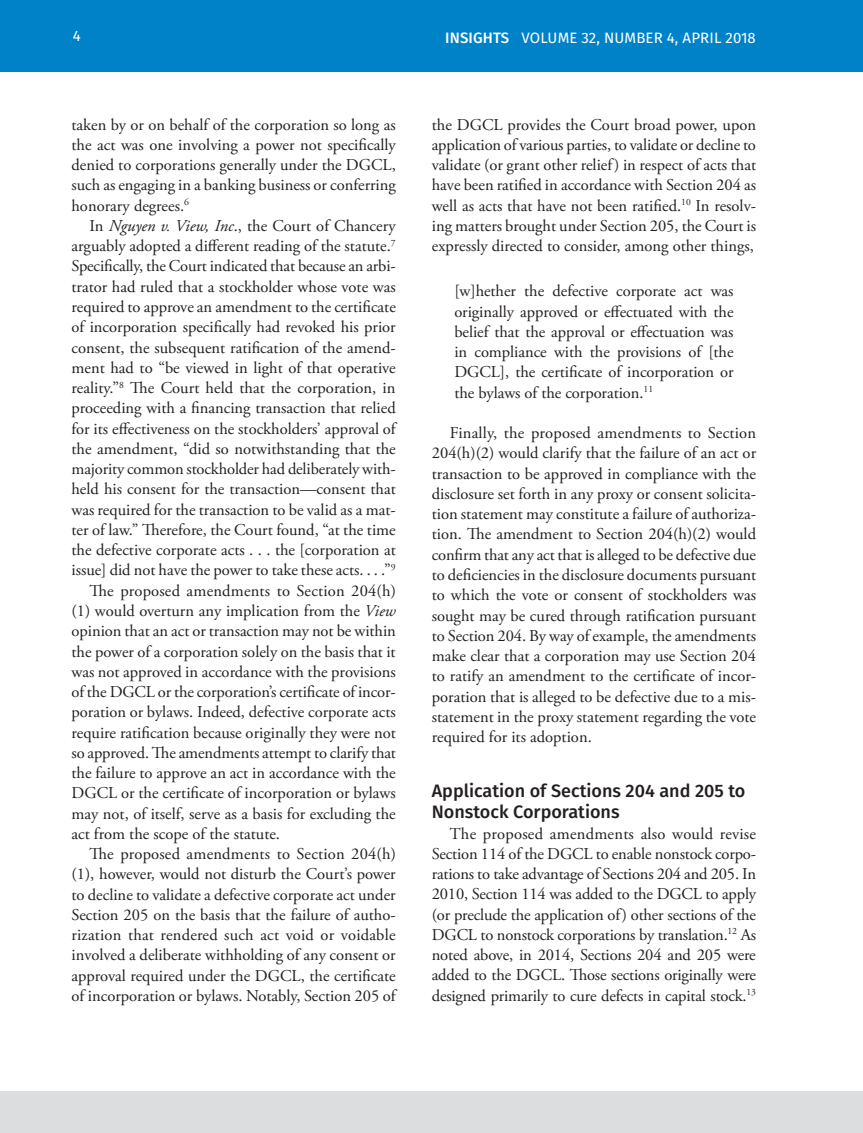
<style>
.page{position:relative;width:863px;height:1133px;background:#fff}
.page>*{position:absolute;margin:0;border:0;box-sizing:border-box;transform-origin:0 0}
.t1{font:500 18px/21.6px "Fira Sans";color:#231f20}
.t2{font:16.5px/20.2px "Adobe Garamond Pro";color:#231f20;text-align:justify}
.t3{font:15px "Fira Sans";letter-spacing:.01em;color:#fff}
.s1{font-weight:500}
.s2{font-style:italic}
</style>
<div class="page">
<div style="left:0;top:0;width:862px;height:71px;background:#0082c8"></div>
<div style="left:0;top:1091px;width:862px;height:41px;background:#dcdddf"></div>
<p class="t3" style="left:73px;top:24px;width:9px">4</p>
<p class="t3" style="left:445px;top:26px;width:312px"><span class="s1">INSIGHTS</span> VOLUME 32, NUMBER 4, APRIL 2018</p>
<p class="t2" style="left:71px;top:115px;width:326px">taken by or on behalf of the corporation so long as the act was one involving a power not specifically denied to corporations generally under the DGCL, such as engaging in a banking business or conferring honorary degrees.<sup>6</sup></p>
<p class="t2" style="left:89px;top:216px;width:308px">In <span class="s2">Nguyen v. View, Inc</span>., the Court of Chancery</p>
<p class="t2" style="left:71px;top:236px;width:325px">arguably adopted a different reading of the statute.<sup>7</sup></p>
<p class="t2" style="left:71px;top:257px;width:325px">Specifically, the Court indicated that because an arbi-</p>
<p class="t2" style="left:71px;top:277px;width:325px">trator had ruled that a stockholder whose vote was</p>
<p class="t2" style="left:71px;top:297px;width:326px">required to approve an amendment to the certificate</p>
<p class="t2" style="left:71px;top:317px;width:326px">of incorporation specifically had revoked his prior</p>
<p class="t2" style="left:71px;top:338px;width:326px">consent, the subsequent ratification of the amend-</p>
<p class="t2" style="left:71px;top:358px;width:326px">ment had to “be viewed in light of that operative</p>
<p class="t2" style="left:71px;top:378px;width:325px">reality.”<sup>8</sup> The Court held that the corporation, in</p>
<p class="t2" style="left:71px;top:398px;width:325px">proceeding with a financing transaction that relied</p>
<p class="t2" style="left:71px;top:419px;width:326px">for its effectiveness on the stockholders’ approval of</p>
<p class="t2" style="left:71px;top:439px;width:326px">the amendment, “did so notwithstanding that the</p>
<p class="t2" style="left:71px;top:459px;width:325px">majority common stockholder had deliberately with-</p>
<p class="t2" style="left:71px;top:479px;width:326px">held his consent for the transaction—consent that</p>
<p class="t2" style="left:71px;top:500px;width:325px">was required for the transaction to be valid as a mat-</p>
<p class="t2" style="left:71px;top:520px;width:326px">ter of law.” Therefore, the Court found, “at the time</p>
<p class="t2" style="left:71px;top:540px;width:326px">the defective corporate acts . . . the [corporation at</p>
<p class="t2" style="left:71px;top:560px;width:326px">issue] did not have the power to take these acts. . . .”<sup>9</sup></p>
<p class="t2" style="left:89px;top:581px;width:308px">The proposed amendments to Section 204(h)</p>
<p class="t2" style="left:71px;top:601px;width:326px">(1) would overturn any implication from the <span class="s2">View</span></p>
<p class="t2" style="left:71px;top:621px;width:326px">opinion that an act or transaction may not be within</p>
<p class="t2" style="left:71px;top:641px;width:325px">the power of a corporation solely on the basis that it</p>
<p class="t2" style="left:71px;top:662px;width:325px">was not approved in accordance with the provisions</p>
<p class="t2" style="left:71px;top:682px;width:326px">of the DGCL or the corporation’s certificate of incor-</p>
<p class="t2" style="left:71px;top:702px;width:325px">poration or bylaws. Indeed, defective corporate acts</p>
<p class="t2" style="left:71px;top:722px;width:326px">require ratification because originally they were not</p>
<p class="t2" style="left:71px;top:743px;width:326px">so approved. The amendments attempt to clarify that</p>
<p class="t2" style="left:71px;top:763px;width:326px">the failure to approve an act in accordance with the</p>
<p class="t2" style="left:71px;top:783px;width:325px">DGCL or the certificate of incorporation or bylaws</p>
<p class="t2" style="left:71px;top:803px;width:325px">may not, of itself, serve as a basis for excluding the</p>
<p class="t2" style="left:71px;top:823px;width:210px">act from the scope of the statute.</p>
<p class="t2" style="left:89px;top:844px;width:308px">The proposed amendments to Section 204(h)</p>
<p class="t2" style="left:71px;top:864px;width:325px">(1), however, would not disturb the Court’s power</p>
<p class="t2" style="left:71px;top:884px;width:325px">to decline to validate a defective corporate act under</p>
<p class="t2" style="left:71px;top:904px;width:326px">Section 205 on the basis that the failure of autho-</p>
<p class="t2" style="left:71px;top:925px;width:325px">rization that rendered such act void or voidable</p>
<p class="t2" style="left:71px;top:945px;width:325px">involved a deliberate withholding of any consent or</p>
<p class="t2" style="left:71px;top:965px;width:325px">approval required under the DGCL, the certificate</p>
<p class="t2" style="left:71px;top:985px;width:325px">of incorporation or bylaws. Notably, Section 205 of</p>
<p class="t2" style="left:431px;top:115px;width:326px">the DGCL provides the Court broad power, upon application of various parties, to validate or decline to validate (or grant other relief) in respect of acts that have been ratified in accordance with Section 204 as well as acts that have not been ratified.<sup>10</sup> In resolv&shy;ing matters brought under Section 205, the Court is expressly directed to consider, among other things,</p>
<p class="t2" style="left:454px;top:281px;width:281px">[w]hether the defective corporate act was originally approved or effectuated with the belief that the approval or effectuation was in compliance with the provisions of [the DGCL], the certificate of incorporation or the bylaws of the corporation.<sup>11</sup></p>
<p class="t2" style="left:431px;top:423px;width:326px;text-indent:18px">Finally, the proposed amendments to Section 204(h)(2) would clarify that the failure of an act or transaction to be approved in compliance with the disclosure set forth in any proxy or consent solicita&shy;tion statement may constitute a failure of authoriza&shy;tion. The amendment to Section 204(h)(2) would confirm that any act that is alleged to be defective due to deficiencies in the disclosure documents pursuant to which the vote or consent of stockholders was sought may be cured through ratification pursuant to Section 204. By way of example, the amendments make clear that a corporation may use Section 204 to ratify an amendment to the certificate of incor&shy;poration that is alleged to be defective due to a mis&shy;statement in the proxy statement regarding the vote required for its adoption.</p>
<p class="t1" style="left:431px;top:778px;width:315px">Application of Sections 204 and 205 to<br>Nonstock Corporations</p>
<p class="t2" style="left:431px;top:823px;width:326px;text-indent:18px">The proposed amendments also would revise Section 114 of the DGCL to enable nonstock corpo&shy;rations to take advantage of Sections 204 and 205. In 2010, Section 114 was added to the DGCL to apply (or preclude the application of) other sections of the DGCL to nonstock corporations by translation.<sup>12</sup> As noted above, in 2014, Sections 204 and 205 were added to the DGCL. Those sections originally were designed primarily to cure defects in capital stock.<sup>13</sup></p>
</div>
